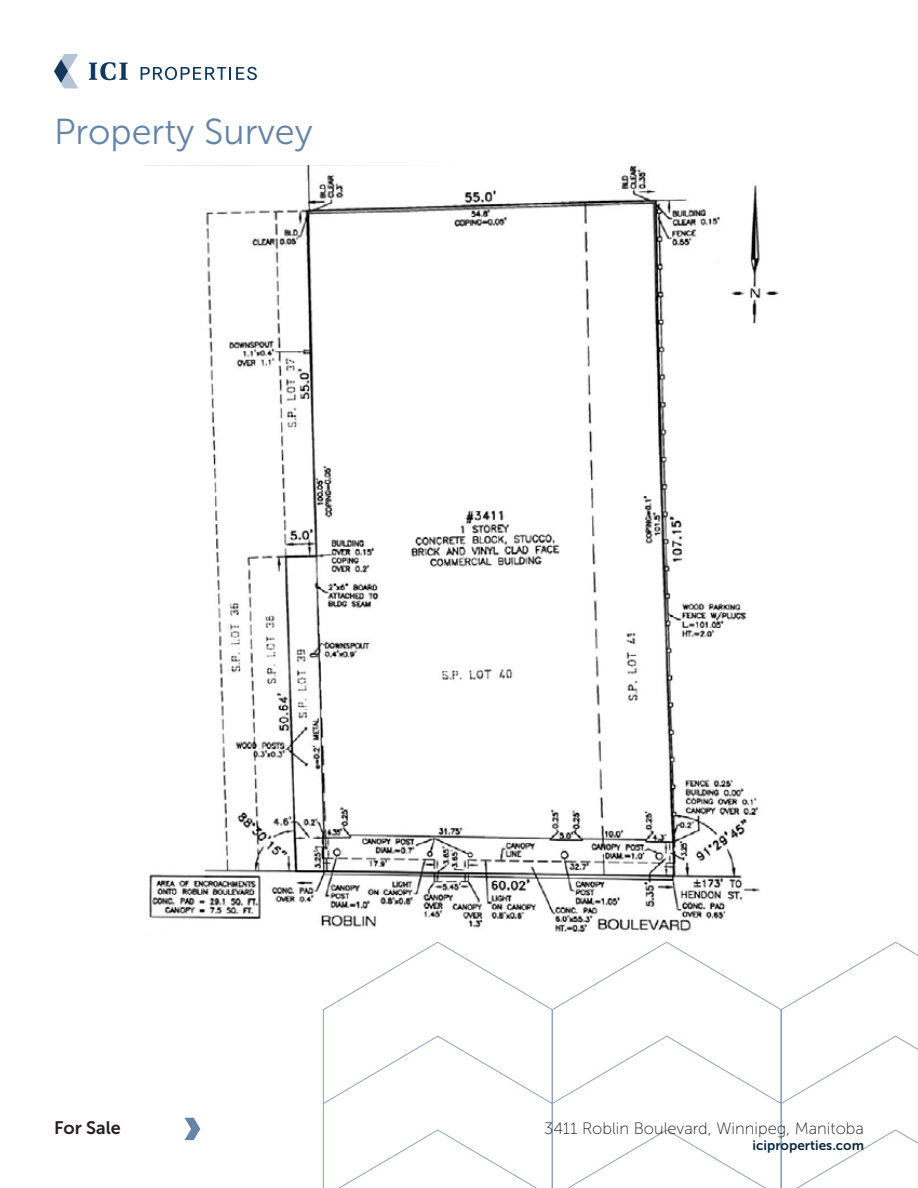
<style>
.page{position:relative;width:918px;height:1188px;background:#fff}
.page>*{position:absolute;margin:0;border:0;box-sizing:border-box;transform-origin:0 0}
.t1{font:36px "Museo Sans 300";color:#6685a6}
.t2{font:18px "Museo Sans 700";color:#241f21}
.t3{font:16.5px "Museo Sans 100";color:#241f21}
.t4{font:13.5px "Museo Sans 700";color:#0d293d}
</style>
<div class="page">
<svg style="left:323px;top:942px;width:595px;height:246px"></svg>
<svg style="left:54px;top:54px;width:24px;height:34px"></svg>
<svg style="left:89px;top:62px;width:39px;height:18px"></svg>
<svg style="left:141px;top:67px;width:116px;height:13px"></svg>
<svg style="left:185px;top:1118px;width:15px;height:22px"></svg>
<img style="left:147px;top:165px;width:632px;height:767px">
<h1 class="t1" style="left:54px;top:112px;width:260px">Property Survey</h1>
<p class="t2" style="left:54px;top:1118px;width:68px">For Sale</p>
<p class="t3" style="left:544px;top:1120px;width:321px">3411 Roblin Boulevard, Winnipeg, Manitoba</p>
<p class="t4" style="left:753px;top:1138px;width:113px">iciproperties.com</p>
</div>
